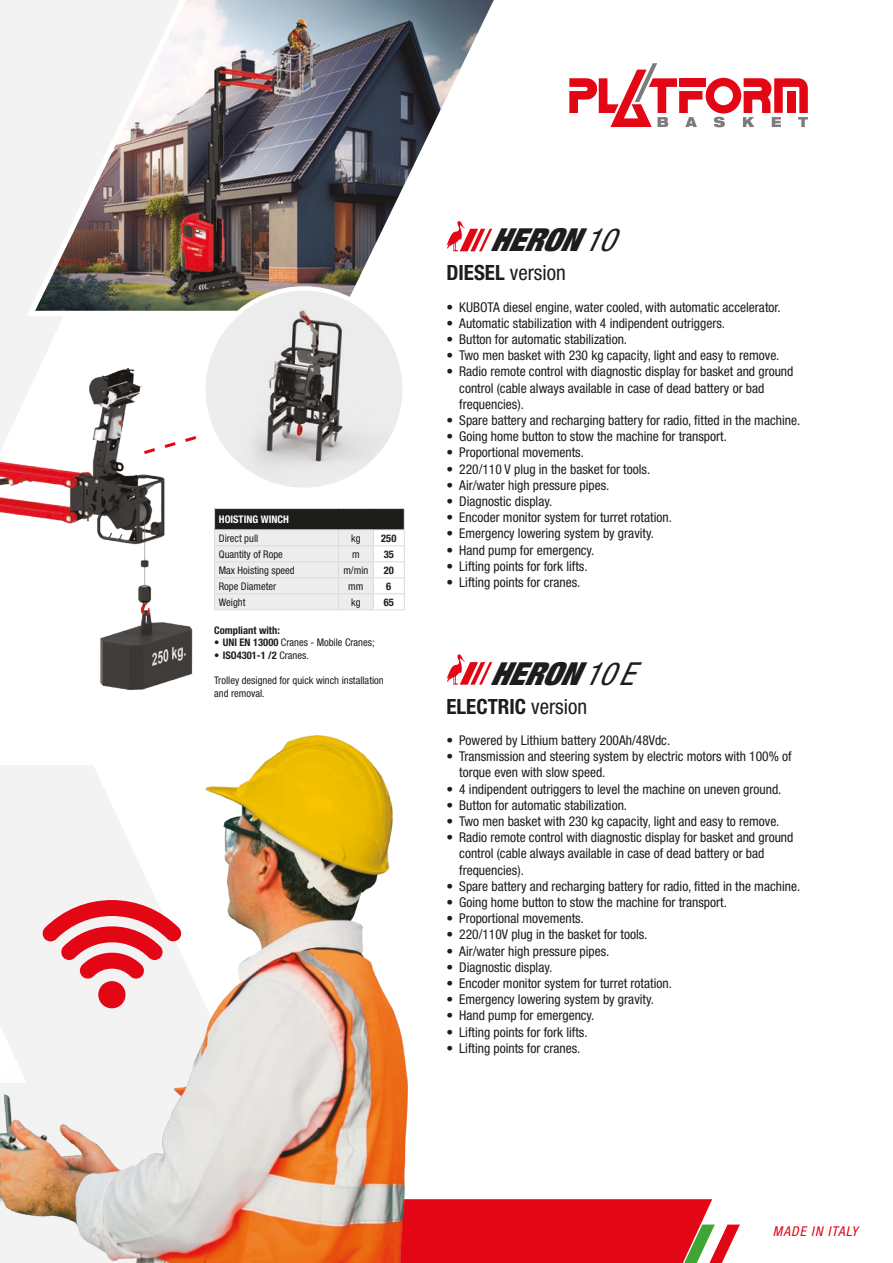
<style>
.page{position:relative;width:893px;height:1263px;background:#fff}
.page>*{position:absolute;margin:0;border:0;box-sizing:border-box;transform-origin:0 0}
.t1{font:italic 900 condensed 31.65px "Helvetica Neue LT Std";color:#1d1d1b}
.t2{font:700 condensed 21px "Helvetica Neue LT Std";color:#1d1d1b}
.t3{font:condensed 21px "Helvetica Neue LT Std";color:#1d1d1b}
.t4{font:condensed 13.5px/16.2px "Helvetica Neue LT Std";color:#1d1d1b}
.t5{font:italic condensed 13.5px "Helvetica Neue LT Std";letter-spacing:.075em;color:#e30614}
.t6{font:condensed 10.5px/12.6px "Helvetica Neue LT Std";color:#1d1d1b}
.t7{font:700 condensed 10.5px "Helvetica Neue LT Std";color:#1d1d1b}
.t8{font:700 condensed 10.5px "Helvetica Neue LT Std";color:#fff}
.s1{font-weight:700}
.s2{font-weight:400}
</style>
<div class="page">
<svg style="left:0;top:0;width:326px;height:611px;fill:#f3f3f3"></svg>
<svg style="left:569px;top:63px;width:239px;height:64px"></svg>
<svg style="left:437px;top:1199px;width:303px;height:64px;background:#e1212a"></svg>
<svg style="left:27px;top:0;width:212px;height:316px;fill:#f3f3f3"></svg>
<img style="left:35px;top:0;width:459px;height:311px">
<img style="left:0;top:292px;width:162px;height:55px">
<img style="left:0;top:347px;width:212px;height:270px">
<img style="left:203px;top:288px;width:202px;height:202px;border-radius:101px">
<div style="left:201px;top:286px;width:206px;height:206px;border:4px solid #fff;border-radius:50%"></div>
<svg style="left:141px;top:434px;width:59px;height:22px"></svg>
<img style="left:0;top:617px;width:437px;height:646px">
<svg style="left:446px;top:221px;width:46px;height:30px"></svg>
<svg style="left:446px;top:654px;width:46px;height:31px"></svg>
<div style="left:215px;top:508px;width:189px;height:22px;background:#1d1d1b"></div>
<hr style="left:373px;top:529px;width:32px;height:1px;background:#dadada">
<hr style="left:214px;top:508px;width:124px;height:1px;background:#dadada">
<hr style="left:338px;top:508px;width:35px;height:1px;background:#dadada">
<hr style="left:373px;top:508px;width:32px;height:1px;background:#dadada">
<hr style="left:373px;top:545px;width:32px;height:1px;background:#dadada">
<hr style="left:373px;top:561px;width:32px;height:1px;background:#dadada">
<hr style="left:373px;top:577px;width:32px;height:1px;background:#dadada">
<hr style="left:373px;top:593px;width:32px;height:1px;background:#dadada">
<svg style="left:214px;top:509px;width:160px;height:100px"></svg>
<svg style="left:404px;top:509px;width:1px;height:100px"></svg>
<hr style="left:214px;top:609px;width:124px;height:1px;background:#dadada">
<hr style="left:338px;top:609px;width:35px;height:1px;background:#dadada">
<hr style="left:373px;top:609px;width:32px;height:1px;background:#dadada">
<p class="t8" style="left:219px;top:513px;width:72px">HOISTING WINCH</p>
<p class="t6" style="left:219px;top:531px;width:41px">Direct pull</p>
<p class="t6" style="left:351px;top:531px;width:11px">kg</p>
<p class="t7" style="left:381px;top:531px;width:17px">250</p>
<p class="t6" style="left:219px;top:547px;width:66px">Quantity of Rope</p>
<p class="t6" style="left:352px;top:547px;width:9px">m</p>
<p class="t7" style="left:384px;top:547px;width:12px">35</p>
<p class="t6" style="left:219px;top:563px;width:77px">Max Hoisting speed</p>
<p class="t6" style="left:343px;top:563px;width:27px">m/min</p>
<p class="t7" style="left:384px;top:563px;width:12px">20</p>
<p class="t6" style="left:219px;top:579px;width:59px">Rope Diameter</p>
<p class="t6" style="left:348px;top:579px;width:17px">mm</p>
<p class="t7" style="left:386px;top:579px;width:7px">6</p>
<p class="t6" style="left:219px;top:595px;width:28px">Weight</p>
<p class="t6" style="left:351px;top:595px;width:11px">kg</p>
<p class="t7" style="left:384px;top:595px;width:12px">65</p>
<p class="t7" style="left:214px;top:623px;width:67px">Compliant with:</p>
<p class="t6" style="left:214px;top:636px;width:162px"><span class="s1">• UNI EN 13000</span> Cranes - Mobile Cranes;</p>
<p class="t7" style="left:214px;top:649px;width:96px">• ISO4301-1 /2 <span class="s2">Cranes.</span></p>
<p class="t6" style="left:214px;top:674px;width:171px">Trolley designed for quick winch installation and removal.</p>
<h1 class="t1" style="left:490px;top:220px;width:125px">HERON<span class="s2">10</span></h1>
<h2 class="t3" style="left:446px;top:261px;width:121px"><span class="s1">DIESEL</span> version</h2>
<p class="t4" style="left:446px;top:299px;width:336px">• KUBOTA diesel engine, water cooled, with automatic accelerator.</p>
<p class="t4" style="left:446px;top:315px;width:280px">• Automatic stabilization with 4 indipendent outriggers.</p>
<p class="t4" style="left:446px;top:331px;width:182px">• Button for automatic stabilization.</p>
<p class="t4" style="left:446px;top:347px;width:335px">• Two men basket with 230 kg capacity, light and easy to remove.</p>
<p class="t4" style="left:459px;top:363px;width:336px;text-indent:-13px">• Radio remote control with diagnostic display for basket and ground control (cable always available in case of dead battery or bad frequencies).</p>
<p class="t4" style="left:446px;top:412px;width:355px">• Spare battery and recharging battery for radio, fitted in the machine.</p>
<p class="t4" style="left:446px;top:428px;width:282px">• Going home button to stow the machine for transport.</p>
<p class="t4" style="left:446px;top:444px;width:139px">• Proportional movements.</p>
<p class="t4" style="left:446px;top:461px;width:205px">• 220/110 V plug in the basket for tools.</p>
<p class="t4" style="left:446px;top:477px;width:165px">• Air/water high pressure pipes.</p>
<p class="t4" style="left:446px;top:493px;width:107px">• Diagnostic display.</p>
<p class="t4" style="left:446px;top:509px;width:227px">• Encoder monitor system for turret rotation.</p>
<p class="t4" style="left:446px;top:525px;width:209px">• Emergency lowering system by gravity.</p>
<p class="t4" style="left:446px;top:542px;width:149px">• Hand pump for emergency.</p>
<p class="t4" style="left:446px;top:558px;width:143px">• Lifting points for fork lifts.</p>
<p class="t4" style="left:446px;top:574px;width:135px">• Lifting points for cranes.</p>
<h1 class="t1" style="left:490px;top:653px;width:145px">HERON<span class="s2">10 E</span></h1>
<h2 class="t2" style="left:446px;top:693px;width:142px">ELECTRIC <span class="s2">version</span></h2>
<p class="t4" style="left:446px;top:732px;width:225px">• Powered by Lithium battery 200Ah/48Vdc.</p>
<p class="t4" style="left:459px;top:748px;width:334px;text-indent:-13px">• Transmission and steering system by electric motors with 100% of torque even with slow speed.</p>
<p class="t4" style="left:446px;top:780px;width:337px">• 4 indipendent outriggers to level the machine on uneven ground.</p>
<p class="t4" style="left:446px;top:797px;width:182px">• Button for automatic stabilization.</p>
<p class="t4" style="left:446px;top:813px;width:335px">• Two men basket with 230 kg capacity, light and easy to remove.</p>
<p class="t4" style="left:459px;top:829px;width:336px;text-indent:-13px">• Radio remote control with diagnostic display for basket and ground control (cable always available in case of dead battery or bad frequencies).</p>
<p class="t4" style="left:446px;top:878px;width:355px">• Spare battery and recharging battery for radio, fitted in the machine.</p>
<p class="t4" style="left:446px;top:894px;width:282px">• Going home button to stow the machine for transport.</p>
<p class="t4" style="left:446px;top:910px;width:139px">• Proportional movements.</p>
<p class="t4" style="left:446px;top:926px;width:203px">• 220/110V plug in the basket for tools.</p>
<p class="t4" style="left:446px;top:942px;width:165px">• Air/water high pressure pipes.</p>
<p class="t4" style="left:446px;top:959px;width:107px">• Diagnostic display.</p>
<p class="t4" style="left:446px;top:975px;width:227px">• Encoder monitor system for turret rotation.</p>
<p class="t4" style="left:446px;top:991px;width:209px">• Emergency lowering system by gravity.</p>
<p class="t4" style="left:446px;top:1007px;width:149px">• Hand pump for emergency.</p>
<p class="t4" style="left:446px;top:1023px;width:143px">• Lifting points for fork lifts.</p>
<p class="t4" style="left:446px;top:1040px;width:135px">• Lifting points for cranes.</p>
<p class="t5" style="left:773px;top:1223px;width:86px">MADE IN ITALY</p>
</div>
